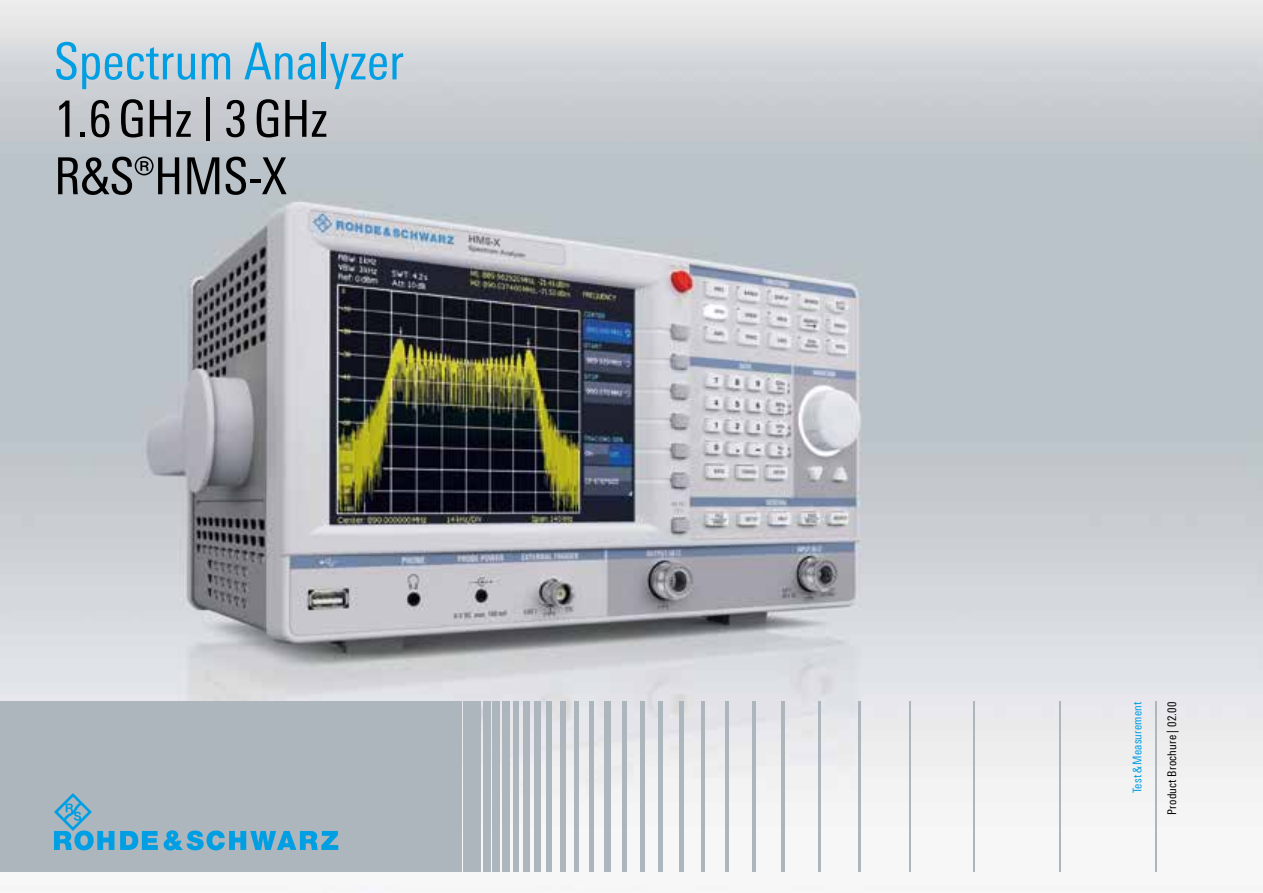
<style>
.page{position:relative;width:1263px;height:893px;background:#fff}
.page>*{position:absolute;margin:0;border:0;box-sizing:border-box;transform-origin:0 0}
.t1{font:51px/57.4px "Linotype Univers 420 Cn";color:#000}
.t2{font:12px "Linotype Univers 420 Cn";letter-spacing:.02em;color:#000}
.t3{font:12px "Linotype Univers 420 Cn";letter-spacing:.015em;color:#009ee3}
.s1{color:#009ee3}
.s2{font-size:43.35px}
</style>
<div class="page">
<img style="left:0;top:0;width:1263px;height:890px">
<div style="left:463px;top:702px;width:18px;height:170px;background:#adb6bc"></div>
<div style="left:483px;top:702px;width:7px;height:170px;background:#adb6bc"></div>
<div style="left:492px;top:702px;width:7px;height:170px;background:#adb6bc"></div>
<div style="left:503px;top:702px;width:7px;height:170px;background:#adb6bc"></div>
<div style="left:513px;top:702px;width:6px;height:170px;background:#adb6bc"></div>
<div style="left:523px;top:702px;width:7px;height:170px;background:#adb6bc"></div>
<div style="left:534px;top:702px;width:6px;height:170px;background:#adb6bc"></div>
<div style="left:546px;top:702px;width:6px;height:170px;background:#adb6bc"></div>
<div style="left:560px;top:702px;width:5px;height:170px;background:#adb6bc"></div>
<hr style="left:575px;top:702px;width:4px;height:170px;background:#adb6bc">
<hr style="left:590px;top:702px;width:4px;height:170px;background:#adb6bc">
<div style="left:605px;top:702px;width:6px;height:170px;background:#adb6bc"></div>
<div style="left:622px;top:702px;width:5px;height:170px;background:#adb6bc"></div>
<div style="left:640px;top:702px;width:5px;height:170px;background:#adb6bc"></div>
<div style="left:658px;top:702px;width:5px;height:170px;background:#adb6bc"></div>
<div style="left:679px;top:702px;width:5px;height:170px;background:#adb6bc"></div>
<hr style="left:702px;top:702px;width:3px;height:170px;background:#adb6bc">
<hr style="left:726px;top:702px;width:3px;height:170px;background:#adb6bc">
<hr style="left:753px;top:702px;width:3px;height:170px;background:#adb6bc">
<hr style="left:781px;top:702px;width:3px;height:170px;background:#adb6bc">
<hr style="left:818px;top:702px;width:3px;height:170px;background:#adb6bc">
<hr style="left:858px;top:702px;width:3px;height:170px;background:#adb6bc">
<hr style="left:909px;top:702px;width:2px;height:170px;background:#adb6bc">
<hr style="left:973px;top:702px;width:2px;height:170px;background:#adb6bc">
<hr style="left:1059px;top:702px;width:1px;height:170px;background:#adb6bc">
<hr style="left:1155px;top:702px;width:1px;height:170px;background:#adb6bc">
<div style="left:0;top:702px;width:462px;height:170px;background:#adb6bc"></div>
<svg style="left:120px;top:831px;width:38px;height:19px"></svg>
<svg style="left:54px;top:793px;width:60px;height:57px"></svg>
<svg style="left:164px;top:830px;width:174px;height:20px"></svg>
<p class="t1" style="left:54px;top:32px;width:351px"><span class="s1">Spectrum Analyzer<br></span>1.6GHz <span class="s2">|</span> 3GHz<br>R&amp;S®HMS-X</p>
<p class="t3" style="left:1130px;top:793px;width:93px;rotate:-90deg">Test&amp;Measurement</p>
<p class="t2" style="left:1165px;top:815px;width:115px;rotate:-90deg">Product Brochure | 02.00</p>
</div>
